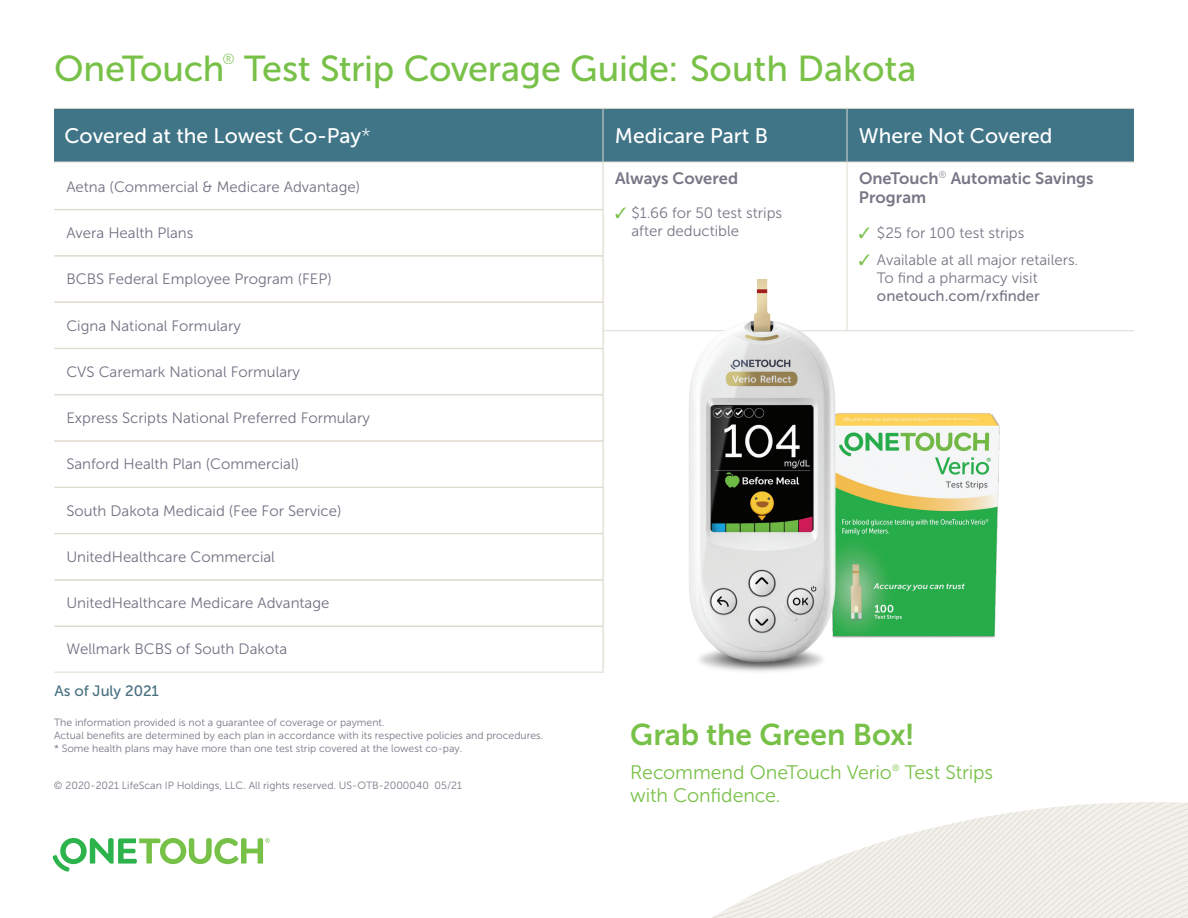
<style>
.page{position:relative;width:1188px;height:918px;background:#fff}
.page>*{position:absolute;margin:0;border:0;box-sizing:border-box;transform-origin:0 0}
.t1{font:36px "Museo Sans 500";letter-spacing:-.01em;color:#78c148}
.t2{font:30px "Museo Sans 700";letter-spacing:-.005em;color:#78c148}
.t3{font:21px "Museo Sans 500";color:#fff}
.t4{font:19.5px/23.4px "Museo Sans 300";letter-spacing:-.005em;color:#78c148}
.t5{font:16.5px/19.8px "Museo Sans 700";color:#777786}
.t6{font:15px "Museo Sans 300";color:#737082}
.t7{font:15px/18px "Museo Sans 300";color:#777786}
.t8{font:15px "Museo Sans 500";color:#777786}
.t9{font:15px "Museo Sans 500";color:#486f80}
.t10{font:14.7px "Museo Sans 100";color:#78c148}
.t11{font:10.5px/12.6px "Museo Sans 300";color:#777786}
.s1{color:#7ac148}
.s2{font-family:"Museo Sans 100"}
.s3{color:#78c148}
.s4{font-style:inherit}
</style>
<div class="page">
<div style="left:54px;top:109px;width:1080px;height:53px;background:#407588"></div>
<hr style="left:54px;top:108px;width:549px;height:1px;background:#dedad1">
<hr style="left:603px;top:109px;width:1px;height:53px;background:#dedad1">
<hr style="left:603px;top:108px;width:244px;height:1px;background:#dedad1">
<hr style="left:847px;top:109px;width:1px;height:53px;background:#dedad1">
<hr style="left:847px;top:108px;width:287px;height:1px;background:#dedad1">
<hr style="left:54px;top:162px;width:549px;height:1px;background:#dedad1">
<hr style="left:603px;top:162px;width:244px;height:1px;background:#dedad1">
<hr style="left:847px;top:162px;width:1px;height:34px;background:#dedad1">
<hr style="left:847px;top:196px;width:1px;height:34px;background:#dedad1">
<hr style="left:847px;top:230px;width:1px;height:33px;background:#dedad1">
<hr style="left:847px;top:263px;width:1px;height:34px;background:#dedad1">
<hr style="left:847px;top:297px;width:1px;height:33px;background:#dedad1">
<hr style="left:847px;top:162px;width:287px;height:1px;background:#dedad1">
<hr style="left:603px;top:330px;width:244px;height:1px;background:#dedad1">
<hr style="left:847px;top:330px;width:287px;height:1px;background:#dedad1">
<svg style="left:53px;top:838px;width:217px;height:34px"></svg>
<svg style="left:712px;top:802px;width:476px;height:116px;fill:#f2f0ea"></svg>
<img style="left:845px;top:413px;width:155px;height:225px">
<img style="left:672px;top:279px;width:173px;height:393px">
<hr style="left:54px;top:209px;width:549px;height:1px;background:#e0dbcf">
<hr style="left:603px;top:163px;width:1px;height:47px;background:#e0dbcf">
<hr style="left:54px;top:210px;width:549px;height:1px;background:#e0dbcf">
<hr style="left:54px;top:255px;width:549px;height:1px;background:#e0dbcf">
<hr style="left:603px;top:210px;width:1px;height:46px;background:#e0dbcf">
<hr style="left:54px;top:256px;width:549px;height:1px;background:#e0dbcf">
<hr style="left:603px;top:256px;width:1px;height:46px;background:#e0dbcf">
<hr style="left:54px;top:302px;width:549px;height:1px;background:#e0dbcf">
<hr style="left:603px;top:302px;width:1px;height:46px;background:#e0dbcf">
<hr style="left:54px;top:348px;width:549px;height:1px;background:#e0dbcf">
<hr style="left:54px;top:394px;width:549px;height:1px;background:#e0dbcf">
<hr style="left:603px;top:348px;width:1px;height:47px;background:#e0dbcf">
<hr style="left:54px;top:395px;width:549px;height:1px;background:#e0dbcf">
<hr style="left:603px;top:395px;width:1px;height:46px;background:#e0dbcf">
<hr style="left:54px;top:441px;width:549px;height:1px;background:#e0dbcf">
<hr style="left:603px;top:441px;width:1px;height:46px;background:#e0dbcf">
<hr style="left:54px;top:487px;width:549px;height:1px;background:#e0dbcf">
<hr style="left:54px;top:533px;width:549px;height:1px;background:#e0dbcf">
<hr style="left:603px;top:487px;width:1px;height:47px;background:#e0dbcf">
<hr style="left:54px;top:534px;width:549px;height:1px;background:#e0dbcf">
<hr style="left:603px;top:534px;width:1px;height:46px;background:#e0dbcf">
<hr style="left:54px;top:580px;width:549px;height:1px;background:#e0dbcf">
<hr style="left:603px;top:580px;width:1px;height:46px;background:#e0dbcf">
<hr style="left:54px;top:626px;width:549px;height:1px;background:#e0dbcf">
<hr style="left:54px;top:672px;width:549px;height:1px;background:#e0dbcf">
<hr style="left:603px;top:626px;width:1px;height:47px;background:#e0dbcf">
<h1 class="t1" style="left:54px;top:49px;width:172px">OneTouch</h1>
<p class="t10" style="left:223px;top:52px;width:14px">®</p>
<h1 class="t1" style="left:244px;top:49px;width:674px">Test Strip Coverage Guide: <span class="s1">South Dakota</span></h1>
<h3 class="t3" style="left:64px;top:124px;width:308px">Covered at the Lowest Co-Pay<span class="s2">*</span></h3>
<h3 class="t3" style="left:615px;top:124px;width:155px">Medicare Part B</h3>
<h3 class="t3" style="left:859px;top:124px;width:195px">Where Not Covered</h3>
<p class="t5" style="left:615px;top:168px;width:125px">Always Covered</p>
<p class="t7" style="left:632px;top:204px;width:152px;text-indent:-16px"><span class="s3">✓</span> $1.66 for 50 test strips after deductible</p>
<p class="t5" style="left:859px;top:168px;width:236px">OneTouch<sup>®</sup> Automatic Savings<br>Program</p>
<p class="t7" style="left:859px;top:224px;width:167px"><span class="s3">✓</span> $25 for 100 test strips</p>
<p class="t7" style="left:877px;top:251px;width:203px;text-indent:-18px"><span class="s3">✓</span> Available at all major retailers.<br>To find a pharmacy visit</p>
<p class="t8" style="left:877px;top:287px;width:164px">onetouch.com/rxfinder</p>
<p class="t6" style="left:66px;top:180px;width:295px">Aetna (<span class="s4">Commercial &amp;</span> Medicare Advantage)</p>
<p class="t6" style="left:66px;top:227px;width:129px">Avera Health Plans</p>
<p class="t6" style="left:66px;top:273px;width:267px">BCBS Federal Employee Program (FEP)</p>
<p class="t6" style="left:66px;top:319px;width:176px">Cigna National Formulary</p>
<p class="t6" style="left:66px;top:366px;width:235px">CVS Caremark National Formulary</p>
<p class="t6" style="left:66px;top:412px;width:305px">Express Scripts National Preferred Formulary</p>
<p class="t6" style="left:66px;top:458px;width:234px">Sanford Health Plan (Commercial)</p>
<p class="t6" style="left:66px;top:505px;width:277px">South Dakota Medicaid (Fee For Service)</p>
<p class="t6" style="left:66px;top:551px;width:210px">UnitedHealthcare <span class="s4">C</span>ommercial</p>
<p class="t6" style="left:66px;top:597px;width:265px">UnitedHealthcare Medicare Advantage</p>
<p class="t6" style="left:66px;top:643px;width:222px">Wellmark BCBS of South Dakota</p>
<p class="t9" style="left:54px;top:685px;width:106px">As of Ju<span class="s4">ly</span> 2021</p>
<p class="t11" style="left:54px;top:717px;width:491px">The information provided is not a guarantee of coverage or payment.<br>Actual benefits are determined by each plan in accordance with its respective policies and procedures.</p>
<h2 class="t2" style="left:630px;top:718px;width:286px">Grab the Green Box!</h2>
<h3 class="t4" style="left:630px;top:760px;width:364px">Recommend OneTouch Verio<sup>®</sup> Test Strips with Confidence.</h3>
<p class="t11" style="left:54px;top:742px;width:410px">* Some health plans may have more than one test strip covered at the lowest co-pay.</p>
<p class="t11" style="left:54px;top:780px;width:409px">© 2020-2021 LifeScan IP Holdings, LLC. All rights reserved. US-OTB-2000040 05/21</p>
</div>
